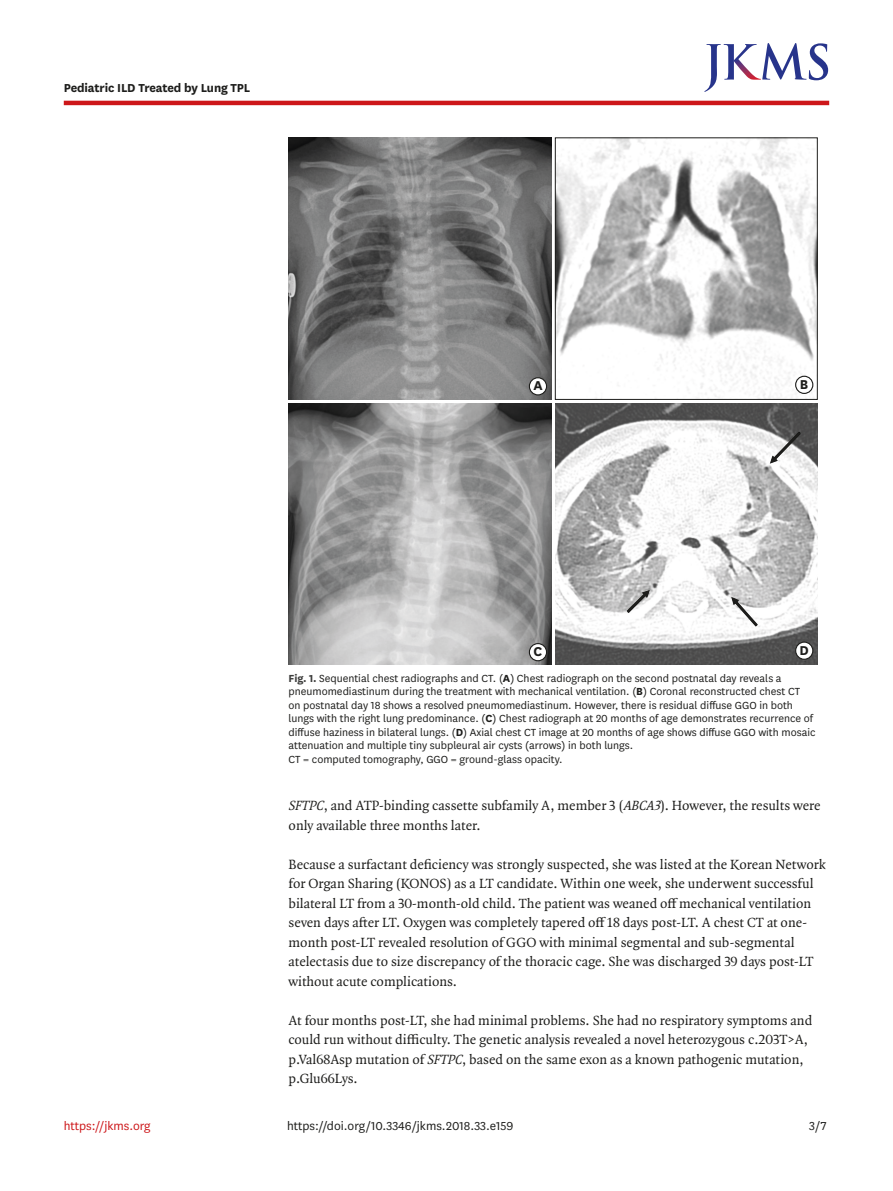
<style>
.page{position:relative;width:893px;height:1191px;background:#fff}
.page>*{position:absolute;margin:0;border:0;box-sizing:border-box;transform-origin:0 0}
.t1{font:700 15px "National";color:#1d1d1b}
.body_p{font:14.25px/19.5px "Quadraat OT";color:#1d1d1b}
.doi_running_footer{font:13.5px "National";color:#1d1d1b}
.alt-title-type{font:700 13.5px "National";letter-spacing:-.01em;color:#1d1d1b}
.t2{font:13.5px "National";color:#cd171a}
.fig_caption{font:12px/13.5px "National";color:#1d1d1b}
.s1{font-weight:700;color:#3d3d3c}
.s2{font-weight:700}
.s3{font-style:italic}
</style>
<div class="page">
<hr style="left:64px;top:101px;width:765px;height:4px;background:#cd171a">
<svg style="left:704px;top:43px;width:124px;height:49px"></svg>
<img style="left:289px;top:138px;width:262px;height:261px">
<img style="left:555px;top:404px;width:262px;height:260px">
<img style="left:289px;top:404px;width:262px;height:260px">
<img style="left:557px;top:140px;width:258px;height:257px">
<div style="left:555px;top:138px;width:262px;height:261px;border:1px solid #1d1d1b"></div>
<div style="left:796px;top:376px;width:17px;height:17px;background:#fff;border-radius:50%"></div>
<div style="left:795px;top:376px;width:18px;height:18px;border:1px solid #1d1d1b;border-radius:50%"></div>
<div style="left:529px;top:378px;width:18px;height:17px;background:#fff;border-radius:50%"></div>
<div style="left:529px;top:377px;width:18px;height:18px;border:1px solid #1d1d1b;border-radius:50%"></div>
<div style="left:796px;top:642px;width:17px;height:17px;background:#fff;border-radius:50%"></div>
<div style="left:795px;top:641px;width:18px;height:19px;border:1px solid #1d1d1b;border-radius:50%"></div>
<div style="left:529px;top:643px;width:18px;height:18px;background:#fff;border-radius:50%"></div>
<div style="left:529px;top:643px;width:18px;height:18px;border:1px solid #1d1d1b;border-radius:50%"></div>
<svg style="left:731px;top:597px;width:27px;height:29px"></svg>
<svg style="left:627px;top:590px;width:23px;height:23px"></svg>
<svg style="left:770px;top:432px;width:31px;height:31px"></svg>
<p class="alt-title-type" style="left:64px;top:78px;width:188px">Pediatric ILD Treated by Lung TPL</p>
<p class="t1" style="left:533px;top:375px;width:11px">A</p>
<p class="t1" style="left:800px;top:374px;width:10px">B</p>
<p class="t1" style="left:534px;top:641px;width:10px">C</p>
<p class="t1" style="left:800px;top:639px;width:11px">D</p>
<p class="fig_caption" style="left:289px;top:671px;width:528px"><span class="s1">Fig. 1.</span> Sequential chest radiographs and CT. (<span class="s2">A</span>) Chest radiograph on the second postnatal day reveals a pneumomediastinum during the treatment with mechanical ventilation. (<span class="s2">B</span>) Coronal reconstructed chest CT<br>on postnatal day 18 shows a resolved pneumomediastinum. However, there is residual diffuse GGO in both lungs with the right lung predominance. (<span class="s2">C</span>) Chest radiograph at 20 months of age demonstrates recurrence of diffuse haziness in bilateral lungs. (<span class="s2">D</span>) Axial chest CT image at 20 months of age shows diffuse GGO with mosaic attenuation and multiple tiny subpleural air cysts (arrows) in both lungs.<br>CT = computed tomography, GGO = ground-glass opacity.</p>
<p class="body_p" style="left:289px;top:796px;width:534px"><span class="s3">SFTPC</span>, and ATP-binding cassette subfamily A, member 3 (<span class="s3">ABCA3</span>). However, the results were only available three months later.</p>
<p class="body_p" style="left:289px;top:854px;width:539px">Because a surfactant deficiency was strongly suspected, she was listed at the Korean Network for Organ Sharing (KONOS) as a LT candidate. Within one week, she underwent successful bilateral LT from a 30-month-old child. The patient was weaned off mechanical ventilation seven days after LT. Oxygen was completely tapered off 18 days post-LT. A chest CT at one&shy;month post-LT revealed resolution of GGO with minimal segmental and sub-segmental atelectasis due to size discrepancy of the thoracic cage. She was discharged 39 days post-LT without acute complications.</p>
<p class="body_p" style="left:289px;top:1010px;width:525px">At four months post-LT, she had minimal problems. She had no respiratory symptoms and could run without difficulty. The genetic analysis revealed a novel heterozygous c.203T&gt;A, p.Val68Asp mutation of <span class="s3">SFTPC</span>, based on the same exon as a known pathogenic mutation, p.Glu66Lys.</p>
<p class="t2" style="left:64px;top:1116px;width:88px">https://jkms.org</p>
<p class="doi_running_footer" style="left:287px;top:1116px;width:228px">https://doi.org/10.3346/jkms.2018.33.e159</p>
<p class="doi_running_footer" style="left:809px;top:1116px;width:19px">3/7</p>
</div>
